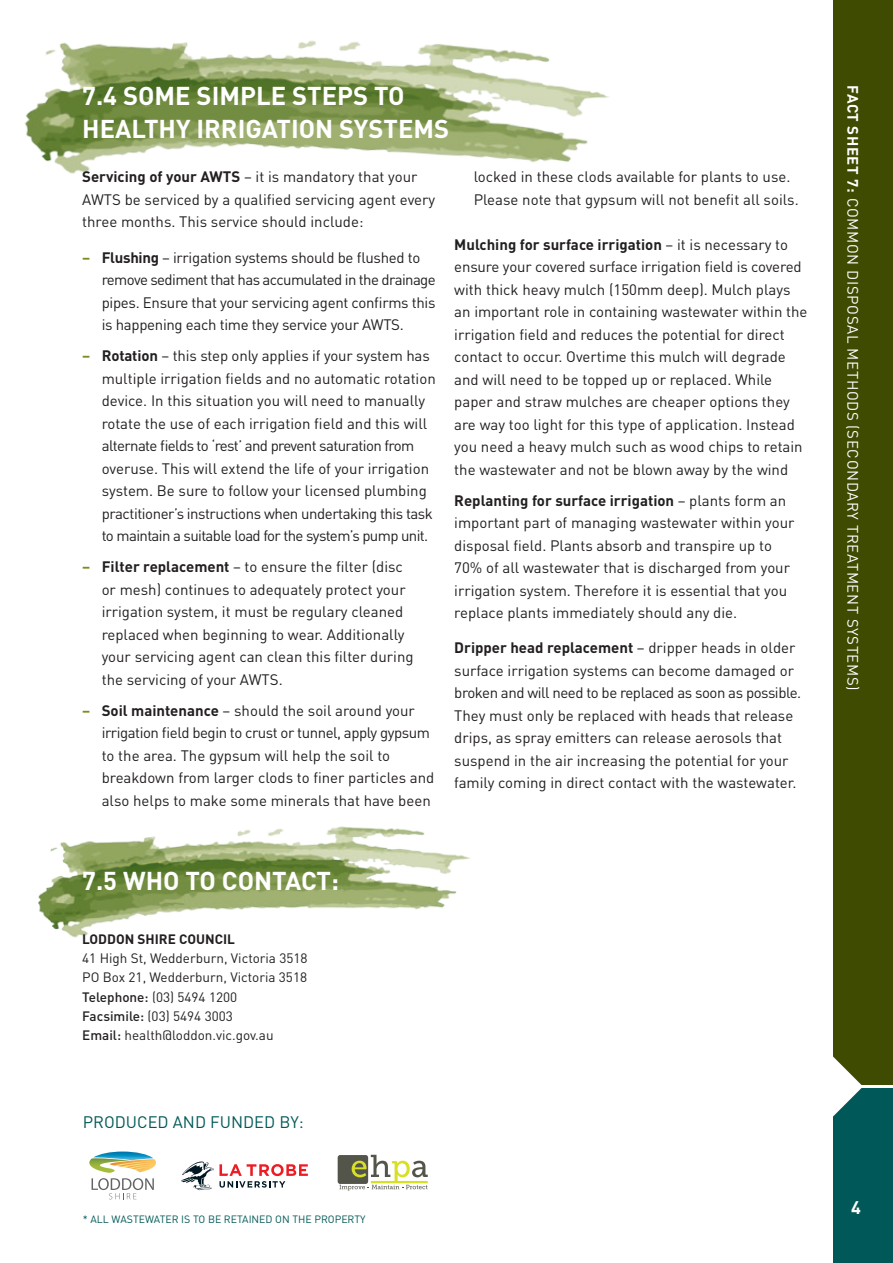
<style>
.page{position:relative;width:893px;height:1263px;background:#fff}
.page>*{position:absolute;margin:0;border:0;box-sizing:border-box;transform-origin:0 0}
.t1{font:700 25.5px/33px "DIN";color:#fff}
.t2{font:700 18px "DIN";color:#fff}
.t3{font:16.5px "DIN";color:#005958}
.t4{font:15px/22.5px "DIN";color:#231f20}
.t5{font:15px/22.5px "DIN";letter-spacing:-.02em;color:#231f20}
.t6{font:15px "DIN";letter-spacing:.04em;color:#fff}
.t7{font:700 15px "DIN";color:#231f20}
.t8{font:13.5px/19.2px "DIN";color:#231f20}
.t9{font:700 13.5px "DIN";color:#231f20}
.t10{font:10.5px "DIN";color:#005958}
.s1{font-weight:700}
.s2{font-weight:700;color:#788e1d}
.s3{font-weight:500}
</style>
<div class="page">
<div style="left:833px;top:0;width:60px;height:1084px;background:#3f4b00"></div>
<div style="left:833px;top:1089px;width:60px;height:174px;background:#005958"></div>
<svg style="left:833px;top:1056px;width:29px;height:61px"></svg>
<img style="left:24px;top:40px;width:585px;height:134px">
<svg style="left:89px;top:1151px;width:67px;height:48px"></svg>
<div style="left:338px;top:1155px;width:30px;height:29px;background:#54554a;border-radius:3px"></div>
<svg style="left:339px;top:1155px;width:89px;height:35px"></svg>
<svg style="left:181px;top:1161px;width:127px;height:29px"></svg>
<img style="left:38px;top:826px;width:432px;height:112px">
<h1 class="t1" style="left:82px;top:78px;width:155px">7.4 Som e simpl</h1>
<h1 class="t1" style="left:82px;top:78px;width:349px;text-indent:189px">e steps to healthy irrigation systems</h1>
<p class="t7" style="left:82px;top:167px;width:130px">Servicing of your AWT</p>
<p class="t4" style="left:82px;top:165px;width:354px;text-indent:149px"><span class="s1">S</span> – it is mandatory that your<br>AWTS be serviced by a qualified servicing agent every three months. This service should include:</p>
<p class="t5" style="left:102px;top:246px;width:336px;text-indent:-19px"><span class="s2">–</span> <span class="s1">Flushing</span> – irrigation systems should be flushed to remove sediment that has accumulated in the drainage pipes. Ensure that your servicing agent confirms this is happening each time they service your AWTS.</p>
<p class="t4" style="left:102px;top:344px;width:336px;text-indent:-19px"><span class="s2">–</span> <span class="s1">Rotation</span> – this step only applies if your system has multiple irrigation fields and no automatic rotation device. I n this situation you will need to manually rotate the use of each irrigation field and this will alternate fields to ‘rest’ and prevent saturation from overuse. This will extend the life of your irrigation system. Be sure to follow your licensed plumbing practitioner’s instructions when undertaking this task to maintain a suitable load for the system’s pump unit.</p>
<p class="t4" style="left:102px;top:555px;width:313px;text-indent:-20px"><span class="s2">–</span> <span class="s1">Filter replacement</span> – to ensure the filter (disc or mesh) continues to adequately protect your irrigation system, it must be regulary cleaned replaced when beginning to wear. Additionally your servicing agent can clean this filter during the servicing of your AWTS.</p>
<p class="t4" style="left:102px;top:699px;width:334px;text-indent:-20px"><span class="s2">–</span> <span class="s1">Soil maintenance</span> – should the soil around your irrigation field begin to crust or tunnel, apply gypsum to the area. The gypsum will help the soil to breakdown from larger clods to finer particles and also helps to make some minerals that have been</p>
<p class="t4" style="left:474px;top:165px;width:326px">locked in these clods available for plants to use.<br>Please note that gypsum will not benefit all soils.</p>
<p class="t4" style="left:454px;top:233px;width:355px"><span class="s1">Mulching for surface irrigation</span> – it is necessary to ensure your covered surface irrigation field is covered with thick heavy mulch (150mm deep). M ulch plays an important role in containing wastewater within the irrigation field and reduces the potential for direct contact to occur. Overtime this mulch will degrade and will need to be topped up or replaced. While paper and straw mulches are cheaper options they are way too light for this type of application. I nstead you need a heavy mulch such as wood chips to retain the wastewater and not be blown away by the wind</p>
<p class="t4" style="left:454px;top:489px;width:342px"><span class="s1">Replanting for surface irrigation</span> – plants form an important part of managing wastewater within your disposal field. Plants absorb and transpire up to 70% of all wastewater that is discharged from your irrigation system. Therefore it is essential that you replace plants immediately should any die.</p>
<p class="t4" style="left:454px;top:636px;width:348px"><span class="s1">Dripper head replacement</span> – dripper heads in older surface irrigation systems can become damaged or broken and will need to be replaced as soon as possible.<br>They must only be replaced with heads that release drips, as spray emitters can release aerosols that suspend in the air increasing the potential for your family coming in direct contact with the wastewater.</p>
<h1 class="t1" style="left:82px;top:863px;width:258px">7.5 Who to contact:</h1>
<p class="t9" style="left:82px;top:930px;width:17px">LODDON</p>
<p class="t9" style="left:138px;top:930px;width:17px">SHIRE</p>
<p class="t9" style="left:179px;top:930px;width:9px">COUNCI</p>
<p class="t9" style="left:227px;top:930px;width:9px">L</p>
<p class="t8" style="left:82px;top:948px;width:227px">41 H igh St, Wedderburn, Victoria 3518<br>PO Box 21, Wedderburn, Victoria 3518<br><span class="s3">Telephone:</span> (03) 5494 1200<br><span class="s3">Facsimile:</span> (03) 5494 3003<br><span class="s3">Email:</span> health@loddon.vic.gov.au</p>
<p class="t3" style="left:83px;top:1111px;width:11px">PRO</p>
<p class="t3" style="left:115px;top:1111px;width:190px">DUCED AN D FUN DED BY:</p>
<p class="t10" style="left:83px;top:1212px;width:45px">* All WASTE</p>
<p class="t10" style="left:145px;top:1212px;width:16px">WATER</p>
<p class="t10" style="left:181px;top:1212px;width:50px">ISTOBERETAINE</p>
<p class="t10" style="left:266px;top:1212px;width:34px">D ON THE</p>
<p class="t10" style="left:314px;top:1212px;width:8px">PROPERTY</p>
<p class="t6" style="left:862px;top:85px;width:607px;rotate:90deg"><span class="s1">Fact Sheet 7:</span> Common Disposal M ethods (Secondary Treatment Systems)</p>
<p class="t2" style="left:851px;top:1196px;width:11px">4</p>
</div>
